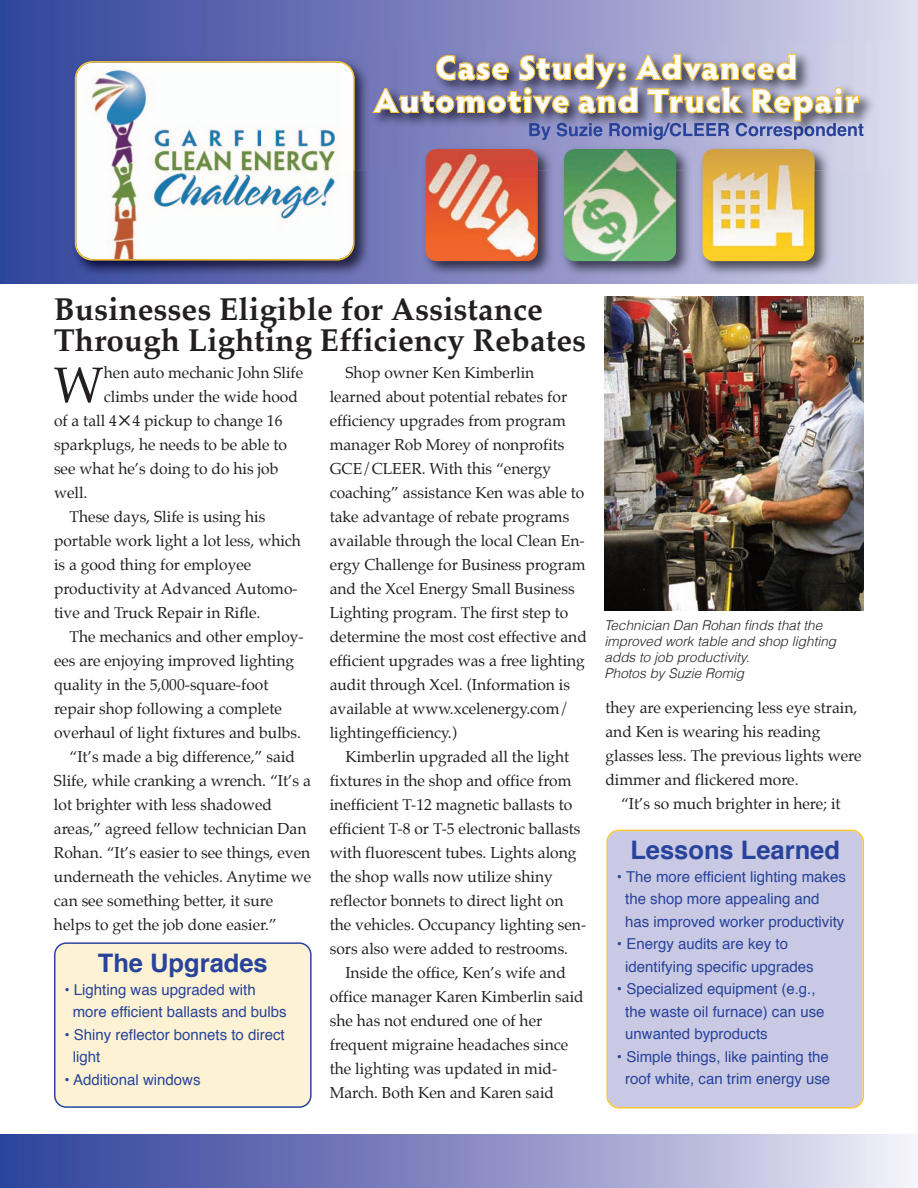
<style>
.page{position:relative;width:918px;height:1188px;background:#fff}
.page>*{position:absolute;margin:0;border:0;box-sizing:border-box;transform-origin:0 0}
.t1{font:50.25px "Palatino";color:#231f20}
.t2{font:900 34.5px/33px "Hypatia Sans Pro";letter-spacing:.005em;color:#fff;text-align:center}
.t3{font:700 31.5px/31.5px "Palatino";color:#231f20}
.t4{font:700 25.5px "Helvetica";color:#28439b}
.t5{font:15.6px/24px "Palatino";color:#231f20}
.t6{font:15px/22.5px "Helvetica";color:#28439b}
.t7{font:italic 300 13.5px/16.2px "Helvetica";color:#231f20}
.s1{font-family:"MS Gothic"}
</style>
<div class="page">
<div style="left:606px;top:830px;width:258px;height:278px;background:#c9c9e4"></div>
<div style="left:0;top:0;width:918px;height:284px;background:linear-gradient(to right,#2d3e99,#d9d5eb)"></div>
<img style="left:68px;top:55px;width:306px;height:225px">
<svg style="left:75px;top:61px;width:280px;height:200px"></svg>
<img style="left:419px;top:170px;width:415px;height:111px">
<img style="left:703px;top:170px;width:111px;height:91px">
<img style="left:426px;top:170px;width:112px;height:91px">
<img style="left:564px;top:170px;width:112px;height:91px">
<img style="left:605px;top:296px;width:259px;height:314px">
<div style="left:0;top:1134px;width:918px;height:54px;background:linear-gradient(to right,#293997,#ece7f4)"></div>
<img style="left:340px;top:41px;width:566px;height:129px">
<img style="left:340px;top:55px;width:34px;height:115px">
<img style="left:340px;top:61px;width:15px;height:109px">
<img style="left:340px;top:63px;width:13px;height:107px">
<img style="left:557px;top:123px;width:279px;height:13px">
<img style="left:419px;top:143px;width:415px;height:27px">
<div style="left:703px;top:149px;width:111px;height:21px;background:#d6a543"></div>
<img style="left:426px;top:149px;width:112px;height:21px">
<img style="left:564px;top:149px;width:112px;height:21px">
<svg style="left:372px;top:54px;width:487px;height:67px;background:#8b8797"></svg>
<div style="left:54px;top:942px;width:258px;height:166px;background:#fdf2d4"></div>
<h2 class="t2" style="left:373px;top:54px;width:488px">Case Study: Advanced<br>Automotive and Truck Repair</h2>
<h3 class="t3" style="left:54px;top:296px;width:534px">Businesses Eligible for Assistance<br>Through Lighting Efficiency Rebates</h3>
<h1 class="t1" style="left:54px;top:361px;width:52px">W</h1>
<p class="t5" style="left:104px;top:362px;width:201px">hen auto mechanic John Slife</p>
<p class="t5" style="left:330px;top:362px;width:259px;text-indent:16px">Shop owner Ken Kimberlin learned about potential rebates for efficiency upgrades from program manager Rob Morey of nonprofits GCE/CLEER. With this “energy coaching” assistance Ken was able to take advantage of rebate programs available through the local Clean En&shy;ergy Challenge for Business program and the Xcel Energy Small Business Lighting program. The first step to determine the most cost effective and efficient upgrades was a free lighting audit through Xcel. (Information is available at www.xcelenergy.com/ lightingefficiency.)</p>
<p class="t5" style="left:330px;top:746px;width:258px;text-indent:16px">Kimberlin upgraded all the light fixtures in the shop and office from inefficient T-12 magnetic ballasts to efficient T-8 or T-5 electronic ballasts with fluorescent tubes. Lights along the shop walls now utilize shiny reflector bonnets to direct light on the vehicles. Occupancy lighting sen&shy;sors also were added to restrooms.</p>
<p class="t5" style="left:330px;top:962px;width:256px;text-indent:16px">Inside the office, Ken’s wife and office manager Karen Kimberlin said she has not endured one of her frequent migraine headaches since the lighting was updated in mid-<br>March. Both Ken and Karen said</p>
<p class="t5" style="left:104px;top:386px;width:196px">climbs under the wide hood</p>
<p class="t5" style="left:54px;top:410px;width:230px">of a tall 4<span class="s1">✕</span>4 pickup to change 16</p>
<p class="t5" style="left:54px;top:434px;width:235px">sparkplugs, he needs to be able to</p>
<p class="t5" style="left:54px;top:458px;width:226px">see what he’s doing to do his job</p>
<p class="t5" style="left:54px;top:482px;width:35px">well.</p>
<p class="t5" style="left:70px;top:506px;width:197px">These days, Slife is using his</p>
<p class="t5" style="left:54px;top:530px;width:248px">portable work light a lot less, which</p>
<p class="t5" style="left:54px;top:554px;width:199px">is a good thing for employee</p>
<p class="t5" style="left:54px;top:578px;width:245px">productivity at Advanced Automo-</p>
<p class="t5" style="left:54px;top:602px;width:208px">tive and Truck Repair in Rifle.</p>
<p class="t5" style="left:70px;top:626px;width:236px">The mechanics and other employ-</p>
<p class="t5" style="left:54px;top:650px;width:242px">ees are enjoying improved lighting</p>
<p class="t5" style="left:54px;top:674px;width:216px">quality in the 5,000-square-foot</p>
<p class="t5" style="left:54px;top:698px;width:229px">repair shop following a complete</p>
<p class="t5" style="left:54px;top:722px;width:249px">overhaul of light fixtures and bulbs.</p>
<p class="t5" style="left:70px;top:746px;width:227px">“It’s made a big difference,” said</p>
<p class="t5" style="left:54px;top:770px;width:258px">Slife, while cranking a wrench. “It’s a</p>
<p class="t5" style="left:54px;top:794px;width:220px">lot brighter with less shadowed</p>
<p class="t5" style="left:54px;top:818px;width:254px">areas,” agreed fellow technician Dan</p>
<p class="t5" style="left:54px;top:842px;width:258px">Rohan. “It’s easier to see things, even</p>
<p class="t5" style="left:54px;top:866px;width:259px">underneath the vehicles. Anytime we</p>
<p class="t5" style="left:54px;top:890px;width:221px">can see something better, it sure</p>
<p class="t5" style="left:54px;top:914px;width:224px">helps to get the job done easier.”</p>
<h3 class="t4" style="left:98px;top:952px;width:172px">The Upgrades</h3>
<p class="t6" style="left:73px;top:979px;width:215px;text-indent:-8px">• Lighting was upgraded with more efficient ballasts and bulbs</p>
<p class="t6" style="left:73px;top:1024px;width:214px;text-indent:-8px">• Shiny reflector bonnets to direct light</p>
<p class="t6" style="left:64px;top:1069px;width:138px">• Additional windows</p>
<p class="t7" style="left:605px;top:618px;width:236px">Technician Dan Rohan finds that the improved work table and shop lighting adds to job productivity.<br>Photos by Suzie Romig</p>
<p class="t5" style="left:605px;top:697px;width:258px">they are experiencing less eye strain, and Ken is wearing his reading glasses less. The previous lights were dimmer and flickered more.</p>
<p class="t5" style="left:621px;top:793px;width:221px">“It’s so much brighter in here; it</p>
<h3 class="t4" style="left:630px;top:840px;width:211px">Lessons Learned</h3>
<p class="t6" style="left:625px;top:866px;width:222px;text-indent:-8px">• The more efficient lighting makes the shop more appealing and has improved worker productivity</p>
<p class="t6" style="left:625px;top:934px;width:190px;text-indent:-8px">• Energy audits are key to identifying specific upgrades</p>
<p class="t6" style="left:625px;top:979px;width:201px;text-indent:-8px">• Specialized equipment (e.g., the waste oil furnace) can use unwanted byproducts</p>
<p class="t6" style="left:617px;top:1046px;width:215px;text-align:center">• Simple things, like painting the roof white, can trim energy use</p>
</div>
